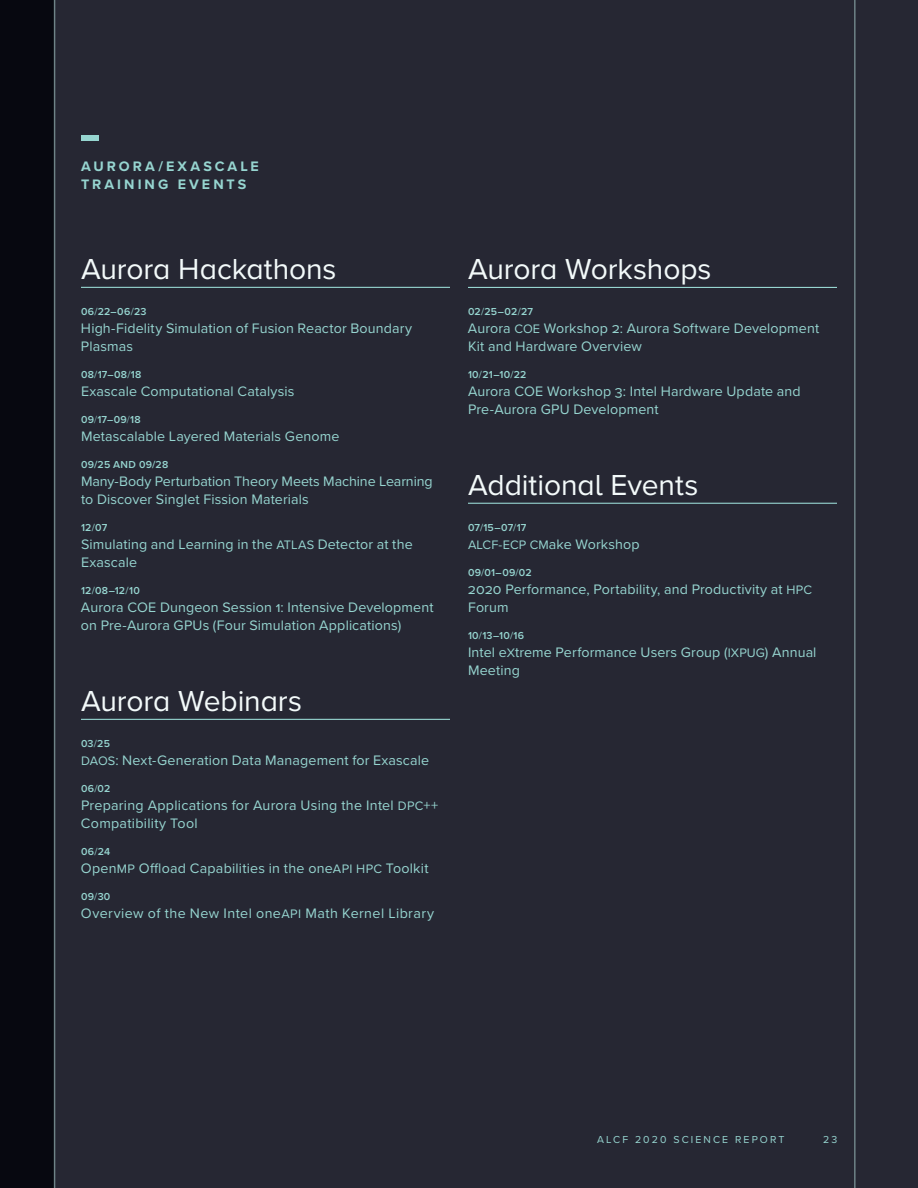
<style>
.page{position:relative;width:918px;height:1188px;background:#070810}
.page>*{position:absolute;margin:0;border:0;box-sizing:border-box;transform-origin:0 0}
.t1{font:30px "Proxima Nova";letter-spacing:-.005em;color:#f3fafa}
.t2{font:14.25px/18px "Proxima Nova";letter-spacing:.01em;color:#96d5d0}
.t3{font:14.25px "Proxima Nova";letter-spacing:.03em;color:#96d5d0}
.t4{font:700 14.25px/18px "Proxima Nova";letter-spacing:.21em;color:#96d5d0}
.t5{font:600 10.5px "Proxima Nova";letter-spacing:.02em;color:#96d5d0}
.t6{font:10.5px "Proxima Nova";letter-spacing:.2em;color:#96d5d0}
.t7{font:10.5px "Proxima Nova";letter-spacing:.2em;color:#b7e1dd}
.s1{font-weight:400}
.s2{font-weight:300}
.s3{font-size:12.75px}
</style>
<div class="page">
<div style="left:54px;top:0;width:864px;height:1188px;background:#262733"></div>
<div style="left:81px;top:135px;width:18px;height:6px;background:#96d5d0"></div>
<hr style="left:54px;top:0;width:1px;height:1188px;background:#b7e1dd">
<hr style="left:81px;top:287px;width:369px;height:1px;background:#96d5d0">
<hr style="left:468px;top:287px;width:369px;height:1px;background:#96d5d0">
<hr style="left:468px;top:503px;width:369px;height:1px;background:#96d5d0">
<hr style="left:81px;top:719px;width:369px;height:1px;background:#96d5d0">
<hr style="left:854px;top:0;width:2px;height:1188px;background:#b7e1dd">
<p class="t4" style="left:81px;top:157px;width:179px">AURORA/EXASCALE<br>TRAINING EVENTS</p>
<h1 class="t1" style="left:81px;top:247px;width:257px">Aurora Hackathons</h1>
<p class="t5" style="left:81px;top:304px;width:67px">06<span class="s1">/</span>22–06<span class="s1">/</span>23</p>
<p class="t2" style="left:81px;top:319px;width:333px">High-Fidelity Simulation of Fusion Reactor Boundary<br>Plasmas</p>
<p class="t5" style="left:81px;top:367px;width:62px">08<span class="s1">/</span>17–08<span class="s1">/</span>18</p>
<p class="t2" style="left:81px;top:382px;width:215px">Exascale Computational Catalysis</p>
<p class="t5" style="left:81px;top:412px;width:61px">09<span class="s2">/</span>17–09<span class="s2">/</span>18</p>
<p class="t2" style="left:81px;top:427px;width:260px">Metascalable Layered Materials Genome</p>
<p class="t5" style="left:81px;top:457px;width:89px">09/25 AND 09/28</p>
<p class="t2" style="left:81px;top:472px;width:353px">Many-Body Perturbation Theory Meets Machine Learning to Discover Singlet Fission Materials</p>
<p class="t5" style="left:81px;top:520px;width:28px">12<span class="s1">/</span>07</p>
<p class="t2" style="left:81px;top:535px;width:333px">Simulating and Learning in the <span class="s3">ATLAS</span> Detector at the<br>Exascale</p>
<p class="t5" style="left:81px;top:583px;width:60px">12<span class="s1">/</span>08–12<span class="s1">/</span>10</p>
<p class="t2" style="left:81px;top:598px;width:354px">Aurora COE Dungeon Session 1: Intensive Development on Pre-Aurora GPUs (Four Simulation Applications)</p>
<h1 class="t1" style="left:81px;top:679px;width:223px">Aurora Webinars</h1>
<p class="t5" style="left:81px;top:736px;width:30px">03<span class="s1">/</span>25</p>
<p class="t2" style="left:81px;top:751px;width:350px"><span class="s3">DAOS</span>: Next-Generation Data Management for Exascale</p>
<p class="t5" style="left:81px;top:781px;width:31px">06<span class="s1">/</span>02</p>
<p class="t2" style="left:81px;top:796px;width:359px">Preparing Applications for Aurora Using the Intel <span class="s3">DPC</span>++<br>Compatibility Tool</p>
<p class="t5" style="left:81px;top:844px;width:31px">06<span class="s1">/</span>24</p>
<p class="t2" style="left:81px;top:859px;width:349px">Open<span class="s3">MP</span> Offload Capabilities in the one<span class="s3">API HPC</span> Toolkit</p>
<p class="t5" style="left:81px;top:889px;width:31px">09<span class="s1">/</span>30</p>
<p class="t3" style="left:81px;top:903px;width:355px">Overview of the New Intel one<span class="s3">API</span> Math Kernel Library</p>
<h1 class="t1" style="left:468px;top:247px;width:245px">Aurora Workshops</h1>
<p class="t5" style="left:468px;top:304px;width:67px">02<span class="s1">/</span>25–02<span class="s1">/</span>27</p>
<p class="t2" style="left:468px;top:319px;width:353px">Aurora <span class="s3">COE</span> Workshop 2: Aurora Software Development<br>Kit and Hardware Overview</p>
<p class="t5" style="left:468px;top:367px;width:60px">10<span class="s1">/</span>21–10<span class="s1">/</span>22</p>
<p class="t2" style="left:468px;top:382px;width:334px">Aurora COE Workshop 3: Intel Hardware Update and<br>Pre-Aurora GPU Development</p>
<h1 class="t1" style="left:468px;top:463px;width:232px">Additional Events</h1>
<p class="t5" style="left:468px;top:520px;width:60px">07<span class="s1">/</span>15–07<span class="s1">/</span>17</p>
<p class="t2" style="left:468px;top:535px;width:173px"><span class="s3">ALCF-ECP CM</span>ake Workshop</p>
<p class="t5" style="left:468px;top:565px;width:65px">09<span class="s1">/</span>01–09<span class="s1">/</span>02</p>
<p class="t2" style="left:468px;top:580px;width:345px">2020 Performance, Portability, and Productivity at <span class="s3">HPC<br></span>Forum</p>
<p class="t5" style="left:468px;top:628px;width:58px">10<span class="s1">/</span>13–10<span class="s1">/</span>16</p>
<p class="t2" style="left:468px;top:643px;width:350px">Intel e<span class="s3">X</span>treme Performance Users Group (<span class="s3">IXPUG</span>) Annual<br>Meeting</p>
<p class="t6" style="left:597px;top:1132px;width:189px">ALCF 2020 SCIENCE REPORT</p>
<p class="t6" style="left:823px;top:1132px;width:16px">23</p>
<p class="t7" style="left:652px;top:1132px;width:131px">19 SCIENCE REPORT</p>
</div>
